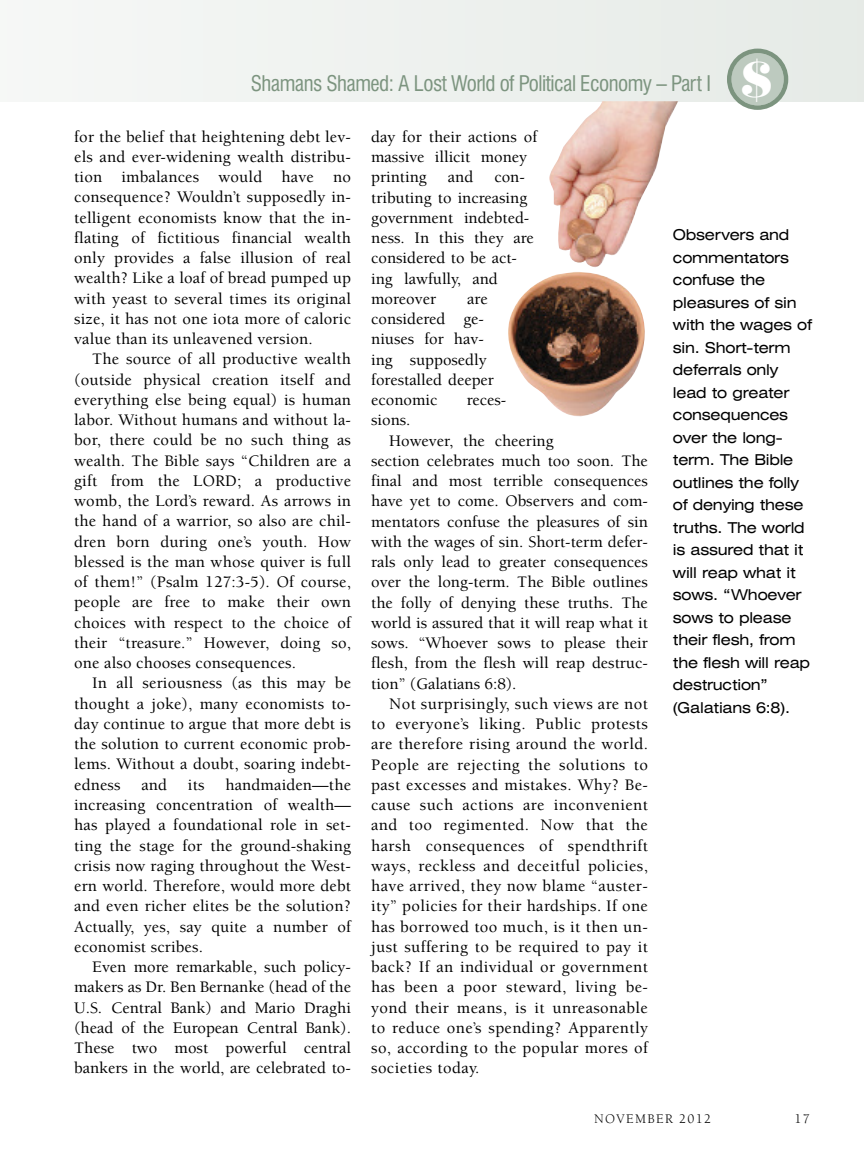
<style>
.page{position:relative;width:864px;height:1161px;background:#fff}
.page>*{position:absolute;margin:0;border:0;box-sizing:border-box;transform-origin:0 0}
.t1{font:48px "Elephant";color:#fff}
.t2{font:condensed 21px "Swiss 721 BT";letter-spacing:-.025em;color:#7c947f}
.t3{font:500 16.5px/20.2px "Berkeley";letter-spacing:.01em;color:#000;text-align:justify}
.t4{font:expanded 15px/22.5px "Swiss 721 BT";letter-spacing:-.015em;color:#000}
.t5{font:13.5px "Berkeley";letter-spacing:.105em;color:#000}
</style>
<div class="page">
<div style="left:78px;top:0;width:786px;height:102px;background:#edf1ee"></div>
<svg style="left:727px;top:49px;width:61px;height:61px"></svg>
<img style="left:508px;top:101px;width:170px;height:316px">
<h1 class="t1" style="left:740px;top:50px;width:36px">$</h1>
<p class="t2" style="left:251px;top:75px;width:462px">Shamans Shamed: A Lost World of Political Economy – Part I</p>
<p class="t3" style="left:74px;top:128px;width:278px">for the belief that heightening debt lev&shy;els and ever-widening wealth distribu&shy;tion imbalances would have no consequence? Wouldn’t supposedly in&shy;telligent economists know that the in&shy;flating of fictitious financial wealth only provides a false illusion of real wealth? Like a loaf of bread pumped up with yeast to several times its original size, it has not one iota more of caloric value than its unleavened version.</p>
<p class="t3" style="left:74px;top:351px;width:278px;text-indent:18px">The source of all productive wealth (outside physical creation itself and everything else being equal) is human labor. Without humans and without la&shy;bor, there could be no such thing as wealth. The Bible says “Children are a gift from the LORD; a productive womb, the Lord’s reward. As arrows in the hand of a warrior, so also are chil&shy;dren born during one’s youth. How blessed is the man whose quiver is full of them!” (Psalm 127:3-5). Of course, people are free to make their own choices with respect to the choice of their “treasure.” However, doing so, one also chooses consequences.</p>
<p class="t3" style="left:74px;top:675px;width:278px;text-indent:18px">In all seriousness (as this may be thought a joke), many economists to&shy;day continue to argue that more debt is the solution to current economic prob&shy;lems. Without a doubt, soaring indebt&shy;edness</p>
<p class="t3" style="left:371px;top:128px;width:168px;text-align:left">day for their actions of massive illicit money printing</p>
<p class="t3" style="left:448px;top:168px;width:27px">and</p>
<p class="t3" style="left:371px;top:168px;width:164px;text-align:left;text-indent:123px">con&shy;tributing to increasing government indebted&shy;ness. In this they are considered to be act&shy;ing lawfully, and moreover</p>
<p class="t4" style="left:673px;top:225px;width:141px">Observers and commentators confuse the pleasures of sin with the wages of sin. Short-term deferrals only lead to greater consequences over the long&shy;term. The Bible outlines the folly of denying these truths. The world is assured that it will reap what it sows. “Whoever sows to please their flesh, from the flesh will reap destruction” (Galatians 6:8).</p>
<p class="t3" style="left:371px;top:290px;width:124px;text-align:left;text-indent:96px">are considered ge&shy;niuses for hav&shy;ing supposedly forestalled deeper economic</p>
<p class="t3" style="left:467px;top:391px;width:41px">reces-</p>
<p class="t3" style="left:371px;top:411px;width:41px">sions.</p>
<p class="t3" style="left:389px;top:432px;width:166px">However, the cheering</p>
<p class="t3" style="left:371px;top:452px;width:278px">section celebrates much too soon. The</p>
<p class="t3" style="left:371px;top:472px;width:278px">final and most terrible consequences</p>
<p class="t3" style="left:371px;top:492px;width:278px">have yet to come. Observers and com-</p>
<p class="t3" style="left:371px;top:513px;width:278px">mentators confuse the pleasures of sin</p>
<p class="t3" style="left:371px;top:533px;width:278px">with the wages of sin. Short-term defer-</p>
<p class="t3" style="left:371px;top:553px;width:278px">rals only lead to greater consequences</p>
<p class="t3" style="left:371px;top:573px;width:278px">over the long-term. The Bible outlines</p>
<p class="t3" style="left:371px;top:594px;width:278px">the folly of denying these truths. The</p>
<p class="t3" style="left:371px;top:614px;width:278px">world is assured that it will reap what it</p>
<p class="t3" style="left:371px;top:634px;width:278px">sows. “Whoever sows to please their</p>
<p class="t3" style="left:371px;top:654px;width:278px">flesh, from the flesh will reap destruc-</p>
<p class="t3" style="left:371px;top:675px;width:147px">tion” (Galatians 6:8).</p>
<p class="t3" style="left:389px;top:695px;width:260px">Not surprisingly, such views are not</p>
<p class="t3" style="left:371px;top:715px;width:278px">to everyone’s liking. Public protests</p>
<p class="t3" style="left:371px;top:735px;width:278px">are therefore rising around the world.</p>
<p class="t3" style="left:371px;top:756px;width:278px">People are rejecting the solutions to</p>
<p class="t3" style="left:371px;top:776px;width:278px">past excesses and mistakes. Why? Be-</p>
<p class="t3" style="left:371px;top:796px;width:278px">cause such actions are inconvenient</p>
<p class="t3" style="left:371px;top:816px;width:278px">and too regimented. Now that the</p>
<p class="t3" style="left:371px;top:837px;width:278px">harsh consequences of spendthrift</p>
<p class="t3" style="left:371px;top:857px;width:278px">ways, reckless and deceitful policies,</p>
<p class="t3" style="left:371px;top:877px;width:278px">have arrived, they now blame “auster-</p>
<p class="t3" style="left:371px;top:897px;width:278px">ity” policies for their hardships. If one</p>
<p class="t3" style="left:371px;top:918px;width:278px">has borrowed too much, is it then un-</p>
<p class="t3" style="left:371px;top:938px;width:278px">just suffering to be required to pay it</p>
<p class="t3" style="left:371px;top:958px;width:278px">back? If an individual or government</p>
<p class="t3" style="left:371px;top:978px;width:278px">has been a poor steward, living be-</p>
<p class="t3" style="left:371px;top:999px;width:278px">yond their means, is it unreasonable</p>
<p class="t3" style="left:371px;top:1019px;width:278px">to reduce one’s spending? Apparently</p>
<p class="t3" style="left:371px;top:1039px;width:278px">so, according to the popular mores of</p>
<p class="t3" style="left:371px;top:1059px;width:110px">societies today.</p>
<p class="t3" style="left:74px;top:776px;width:278px;text-indent:151px">handmaiden—the increasing concentration of wealth— has played a foundational role in set&shy;ting the stage for the ground-shaking crisis now raging throughout the West&shy;ern world. Therefore, would more debt and even richer elites be the solution?<br>Actually, yes, say quite a number of economist scribes.</p>
<p class="t3" style="left:74px;top:958px;width:278px;text-indent:18px">Even more remarkable, such policy&shy;makers as Dr. Ben Bernanke (head of the U.S. Central Bank) and Mario Draghi (head of the European Central Bank).<br>These two most powerful central bankers in the world, are celebrated to-</p>
<p class="t3" style="left:141px;top:776px;width:27px">and</p>
<p class="t3" style="left:188px;top:776px;width:18px">its</p>
<p class="t5" style="left:594px;top:1113px;width:119px">NOVEMBER 2012</p>
<p class="t5" style="left:795px;top:1113px;width:17px">17</p>
</div>
